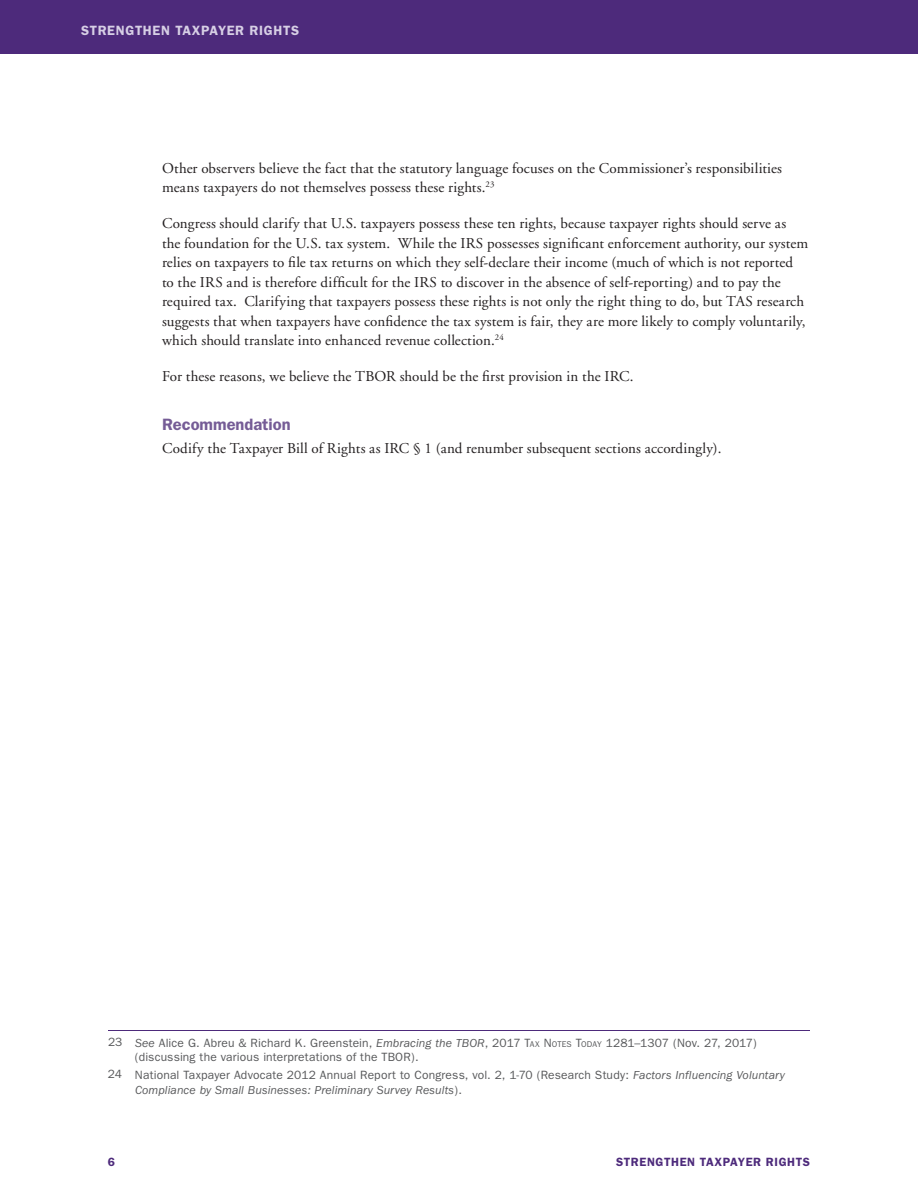
<style>
.page{position:relative;width:918px;height:1188px;background:#fff}
.page>*{position:absolute;margin:0;border:0;box-sizing:border-box;transform-origin:0 0}
.t1{font:600 16.5px "Franklin Gothic";color:#755c96}
.t2{font:15px/19.5px "Adobe Garamond";letter-spacing:.01em;color:#231f20}
.t3{font:600 13.5px "Franklin Gothic";letter-spacing:.05em;color:#d7cfe5}
.t4{font:12px/14.4px "Franklin Gothic";letter-spacing:.015em;color:#58595b}
.t5{font:600 12px "Franklin Gothic";letter-spacing:.05em;color:#4d2a7b}
.t6{font:8.7px "Adobe Garamond";color:#231f20}
.s1{font-style:italic}
.s2{font-style:inherit}
.s3{font-size:8.4px}
</style>
<div class="page">
<div style="left:0;top:0;width:918px;height:54px;background:#4d2a7b"></div>
<hr style="left:108px;top:1030px;width:702px;height:1px;background:#4d2a7b">
<p class="t3" style="left:81px;top:26px;width:220px">STRENGTHEN TAXPAYER RIGHTS</p>
<p class="t2" style="left:162px;top:160px;width:622px">Other observers believe the fact that the statutory language focuses on the Commissioner’s responsibilities</p>
<p class="t6" style="left:486px;top:181px;width:10px">23</p>
<p class="t2" style="left:162px;top:179px;width:325px">means taxpayers do not themselves possess these rights.</p>
<p class="t2" style="left:162px;top:215px;width:648px">Congress should clarify that U.S. taxpayers possess these ten rights, because taxpayer rights should serve as the foundation for the U.S. tax system. While the IRS possesses significant enforcement authority, our system relies on taxpayers to file tax returns on which they self-declare their income (much of which is not reported to the IRS and is therefore difficult for the IRS to discover in the absence of self-reporting) and to pay the required tax. Clarifying that taxpayers possess these rights is not only the right thing to do, but TAS research suggests that when taxpayers have confidence the tax system is fair, they are more likely to comply voluntarily,</p>
<p class="t6" style="left:495px;top:334px;width:10px">24</p>
<p class="t2" style="left:162px;top:368px;width:473px">For these reasons, we believe the TBOR should be the first provision in the IRC.</p>
<h4 class="t1" style="left:162px;top:419px;width:130px">Recommendation</h4>
<p class="t2" style="left:162px;top:440px;width:561px">Codify the Taxpayer Bill of Rights as IRC § 1 (and renumber subsequent sections accordingly).</p>
<p class="t2" style="left:162px;top:332px;width:334px">which should translate into enhanced revenue collection.</p>
<p class="t4" style="left:135px;top:1037px;width:623px;text-indent:-27px">23 <span class="s1">See</span> Alice G. Abreu &amp; Richard K. Greenstein, <span class="s1">Embracing the TBOR</span>, 2017 <span class="s2">T</span><span class="s3">AX</span> <span class="s2">N</span><span class="s3">OTES</span> <span class="s2">T</span><span class="s3">ODAY</span> 1281–1307 (Nov. 27, 2017) (discussing the various interpretations of the TBOR).</p>
<p class="t4" style="left:135px;top:1069px;width:651px;text-indent:-27px">24 National Taxpayer Advocate 2012 Annual Report to Congress, vol. 2, 1-70 (Research Study: <span class="s1">Factors Influencing Voluntary<br>Compliance by Small Businesses: Preliminary Survey Results</span>).</p>
<p class="t5" style="left:108px;top:1157px;width:9px">6</p>
<p class="t5" style="left:616px;top:1157px;width:195px">STRENGTHEN TAXPAYER RIGHTS</p>
</div>
